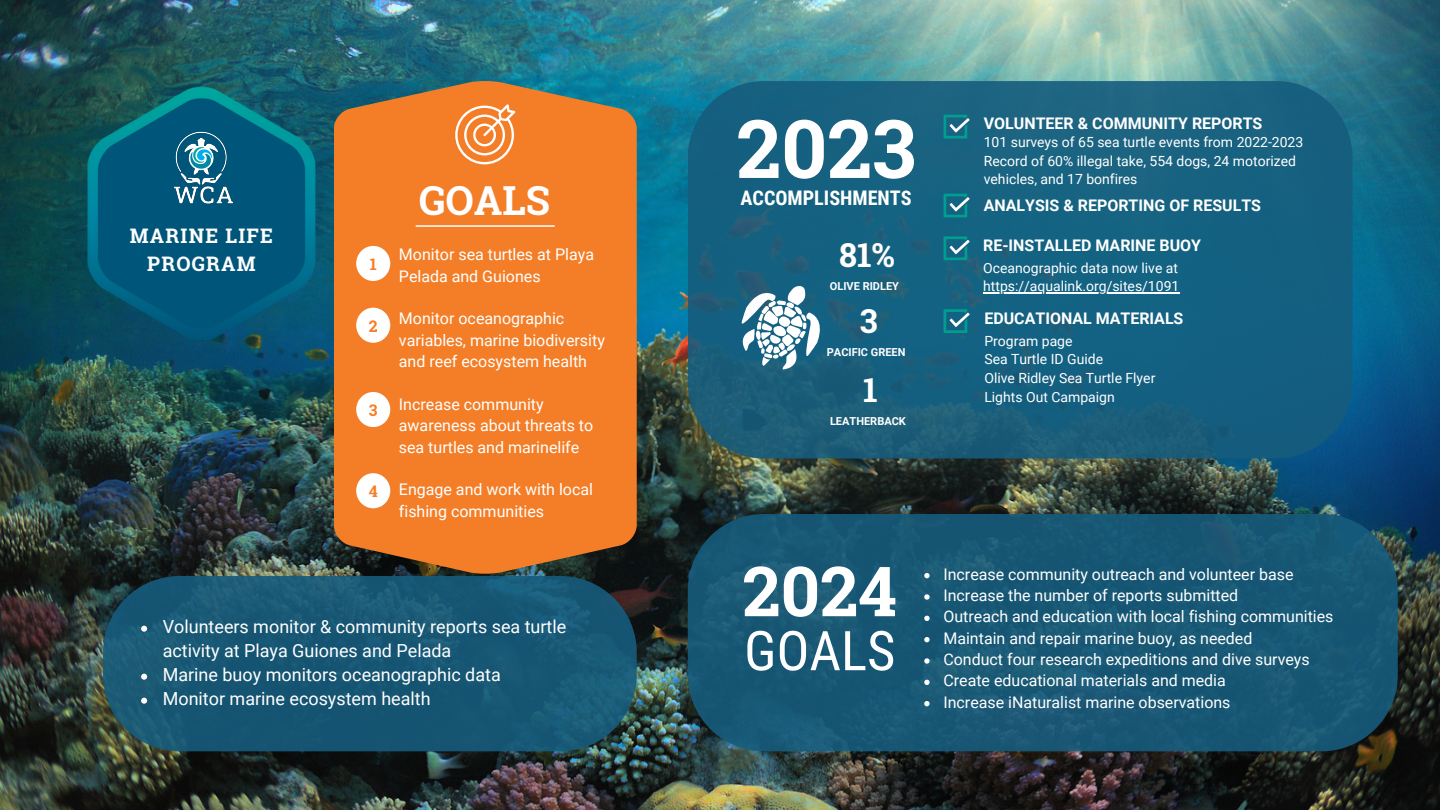
<style>
.page{position:relative;width:1440px;height:810px;background:#fff}
.page>*{position:absolute;margin:0;border:0;box-sizing:border-box;transform-origin:0 0}
.t1{font:700 80.8px "Roboto Slab";color:#fff}
.t2{font:700 69.2px "Roboto Slab";color:#fff}
.t3{font:54.8px "Roboto Condensed";color:#fff}
.t4{font:700 40px "Roboto Slab";color:#fff}
.t5{font:700 33px "Roboto Slab";color:#fff}
.t6{font:700 20.2px "Roboto Condensed";color:#fff}
.t7{font:700 20px/27.8px "Roboto Slab";letter-spacing:.06em;color:#fff;text-align:center}
.t8{font:18px/24px "Roboto";color:#fff}
.t9{font:16px/21.4px "Roboto";color:#fff}
.t10{font:700 16px "Roboto";color:#fff}
.t11{font:700 16px "Roboto Slab";color:#f47e28}
.t12{font:14px/18.6px "Roboto";color:#fff}
.t13{font:700 11px "Roboto";color:#fff}
</style>
<div class="page">
<img style="left:0;top:0;width:1440px;height:810px">
<img style="left:81px;top:81px;width:241px;height:265px">
<img style="left:167px;top:131px;width:74px;height:74px">
<svg style="left:334px;top:81px;width:303px;height:493px;background:#e57a2a"></svg>
<hr style="left:416px;top:225px;width:138px;height:2px;background:#fff">
<div style="left:356px;top:246px;width:34px;height:35px;background:#fff;border-radius:50%"></div>
<div style="left:356px;top:308px;width:34px;height:35px;background:#fff;border-radius:50%"></div>
<div style="left:356px;top:392px;width:34px;height:35px;background:#fff;border-radius:50%"></div>
<svg style="left:455px;top:104px;width:60px;height:60px"></svg>
<div style="left:356px;top:473px;width:34px;height:35px;background:#fff;border-radius:50%"></div>
<div style="left:688px;top:81px;width:665px;height:377px;background:#165c7d;border-radius:76px"></div>
<svg style="left:944px;top:115px;width:25px;height:23px"></svg>
<svg style="left:944px;top:194px;width:25px;height:23px"></svg>
<svg style="left:944px;top:236px;width:25px;height:24px"></svg>
<svg style="left:103px;top:576px;width:534px;height:175px;background:#195671"></svg>
<svg style="left:688px;top:514px;width:710px;height:237px;background:#185672"></svg>
<svg style="left:944px;top:309px;width:25px;height:24px"></svg>
<svg style="left:740px;top:285px;width:81px;height:84px"></svg>
<hr style="left:983px;top:293px;width:197px;height:1px;background:#fff">
<svg style="left:141px;top:626px;width:6px;height:6px"></svg>
<svg style="left:141px;top:674px;width:6px;height:6px"></svg>
<svg style="left:141px;top:698px;width:6px;height:6px"></svg>
<svg style="left:924px;top:573px;width:6px;height:5px"></svg>
<svg style="left:924px;top:594px;width:6px;height:6px"></svg>
<svg style="left:924px;top:616px;width:6px;height:5px"></svg>
<svg style="left:924px;top:637px;width:6px;height:5px"></svg>
<svg style="left:924px;top:658px;width:6px;height:6px"></svg>
<svg style="left:924px;top:680px;width:6px;height:5px"></svg>
<svg style="left:924px;top:701px;width:6px;height:5px"></svg>
<p class="t1" style="left:736px;top:93px;width:181px">2023</p>
<p class="t7" style="left:130px;top:221px;width:145px">MARINE LIFE<br>PROGRAM</p>
<p class="t11" style="left:370px;top:253px;width:9px">1</p>
<p class="t11" style="left:369px;top:315px;width:10px">2</p>
<p class="t11" style="left:369px;top:399px;width:10px">3</p>
<p class="t11" style="left:369px;top:480px;width:11px">4</p>
<p class="t4" style="left:419px;top:173px;width:133px">GOALS</p>
<p class="t6" style="left:741px;top:186px;width:173px">ACCOMPLISHMENTS</p>
<p class="t9" style="left:399px;top:244px;width:197px">Monitor sea turtles at Playa<br>Pelada and Guiones</p>
<h2 class="t9" style="left:399px;top:308px;width:208px">Monitor oceanographic variables, marine biodiversity and reef ecosystem health</h2>
<p class="t9" style="left:399px;top:394px;width:196px">Increase community awareness about threats to sea turtles and marinelife</p>
<p class="t9" style="left:399px;top:479px;width:196px">Engage and work with local fishing communities</p>
<h6 class="t5" style="left:839px;top:232px;width:57px">81%</h6>
<p class="t13" style="left:830px;top:279px;width:71px">OLIVE RIDLEY</p>
<h1 class="t5" style="left:860px;top:299px;width:19px">3</h1>
<h6 class="t13" style="left:827px;top:346px;width:80px">PACIFIC GREEN</h6>
<p class="t5" style="left:863px;top:367px;width:16px">1</p>
<p class="t13" style="left:830px;top:414px;width:77px">LEATHERBACK</p>
<p class="t8" style="left:163px;top:615px;width:405px">Volunteers monitor &amp; community reports sea turtle activity at Playa Guiones and Pelada</p>
<h6 class="t8" style="left:163px;top:663px;width:340px">Marine buoy monitors oceanographic data</h6>
<p class="t8" style="left:163px;top:687px;width:269px">Monitor marine ecosystem health</p>
<p class="t2" style="left:742px;top:544px;width:156px">2024</p>
<p class="t3" style="left:744px;top:619px;width:153px">GOALS</p>
<h5 class="t10" style="left:984px;top:114px;width:280px">VOLUNTEER &amp; COMMUNITY REPORTS</h5>
<p class="t12" style="left:984px;top:133px;width:321px">101 surveys of 65 sea turtle events from 2022-2023</p>
<p class="t12" style="left:984px;top:152px;width:314px">Record of 60% illegal take, 554 dogs, 24 motorized vehicles, and 17 bonfires</p>
<h5 class="t10" style="left:984px;top:196px;width:279px">ANALYSIS &amp; REPORTING OF RESULTS</h5>
<h5 class="t10" style="left:983px;top:236px;width:219px">RE-INSTALLED MARINE BUOY</h5>
<h4 class="t12" style="left:983px;top:259px;width:196px">Oceanographic data now live at</h4>
<p class="t12" style="left:983px;top:277px;width:198px">https://aqualink.org/sites/1091</p>
<p class="t10" style="left:984px;top:309px;width:201px">EDUCATIONAL MATERIALS</p>
<p class="t12" style="left:984px;top:332px;width:90px">Program page</p>
<p class="t12" style="left:984px;top:350px;width:120px">Sea Turtle ID Guide</p>
<p class="t12" style="left:984px;top:369px;width:173px">Olive Ridley Sea Turtle Flyer</p>
<p class="t12" style="left:984px;top:388px;width:132px">Lights Out Campaign</p>
<h6 class="t9" style="left:943px;top:563px;width:352px">Increase community outreach and volunteer base</h6>
<h3 class="t9" style="left:943px;top:585px;width:296px">Increase the number of reports submitted</h3>
<p class="t9" style="left:943px;top:606px;width:392px">Outreach and education with local fishing communities</p>
<p class="t9" style="left:943px;top:627px;width:311px">Maintain and repair marine buoy, as needed</p>
<p class="t9" style="left:943px;top:649px;width:368px">Conduct four research expeditions and dive surveys</p>
<p class="t9" style="left:943px;top:670px;width:284px">Create educational materials and media</p>
<p class="t9" style="left:943px;top:691px;width:289px">Increase iNaturalist marine observations</p>
</div>
